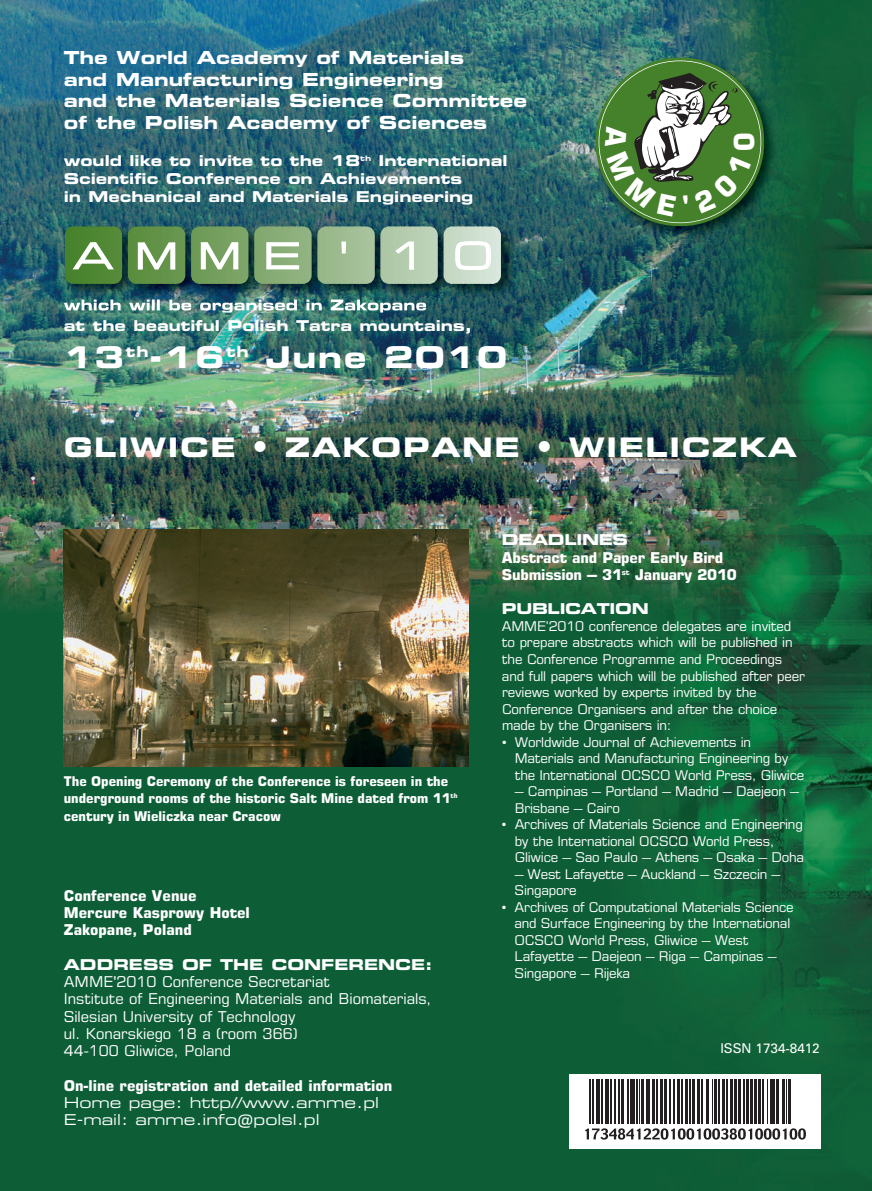
<style>
.page{position:relative;width:872px;height:1191px;background:#fff}
.page>*{position:absolute;margin:0;border:0;box-sizing:border-box;transform-origin:0 0}
.t1{font:40.5px "Eurostile TCE Regu Exte";color:#fff;scale:1.1 1}
.t2{font:30px "Eurostile LT Pro Bold Ex 2";letter-spacing:.05em;color:#fff}
.t3{font:27px "Eurostile LT Pro Bold Ex 2";letter-spacing:.06em;color:#fff}
.t4{font:18px/21.6px "Eurostile LT Pro Bold Ex 2";color:#fff}
.t5{font:15px/18px "Eurostile LT Pro Bold Ex 2";color:#fff}
.t6{font:15px/17.2px "Eurostile LT Pro";color:#fff}
.t7{font:700 15px/17.2px "Eurostile LT Pro";color:#fff}
.t8{font:15px/17.2px "Eurostile LT Pro Ex 2";color:#fff}
.t9{font:15px "Eurostile LT Pro Bold Ex 2";letter-spacing:-.02em;color:#fff}
.t10{font:13.5px/16.5px "Eurostile LT Pro";letter-spacing:-.015em;color:#fff}
.t11{font:700 13.5px/17.2px "Eurostile LT Pro";color:#fff}
.t12{font:13.5px "Zurich PL";color:#fff}
</style>
<div class="page">
<img style="left:0;top:0;width:872px;height:1191px">
<svg style="left:595px;top:57px;width:169px;height:169px;background:#578351"></svg>
<h3 class="t4" style="left:64px;top:48px;width:465px">The World Academy of Materials<br>and Manufacturing Engineering<br>and the Materials Science Committee of the Polish Academy of Sciences</h3>
<p class="t5" style="left:64px;top:153px;width:445px">would like to invite to the 18<sup>th</sup> International<br>Scientific Conference on Achievements<br>in Mechanical and Materials Engineering</p>
<h1 class="t1" style="left:340px;top:231px;width:141px">' 10</h1>
<p class="t5" style="left:64px;top:317px;width:410px">at the beautiful Polish Tatra mountains,</p>
<h2 class="t2" style="left:64px;top:346px;width:444px">13<sup>th</sup>-16<sup>th</sup> June 2010</h2>
<h3 class="t3" style="left:64px;top:437px;width:734px">GLIWICE • ZAKOPANE • WIELICZKA</h3>
<p class="t11" style="left:64px;top:774px;width:395px">The Opening Ceremony of the Conference is foreseen in the underground rooms of the historic Salt Mine dated from 11<sup>th </sup>century in Wieliczka near Cracow</p>
<p class="t7" style="left:64px;top:888px;width:188px">Conference Venue<br>Mercure Kasprowy Hotel<br>Zakopane, Poland</p>
<p class="t5" style="left:64px;top:956px;width:370px">ADDRESS OF THE CONFERENCE:</p>
<p class="t6" style="left:64px;top:974px;width:369px">AMME'2010 Conference Secretariat<br>Institute of Engineering Materials and Biomaterials, Silesian University of Technology<br>ul. Konarskiego 18 a (room 366)<br>44-100 Gliwice, Poland</p>
<p class="t7" style="left:64px;top:1078px;width:330px">On-line registration and detailed information</p>
<p class="t8" style="left:64px;top:1095px;width:317px">Home page: http//www.amme.pl<br>E-mail: amme.info@polsl.pl</p>
<p class="t9" style="left:502px;top:534px;width:128px">DEADLINES</p>
<p class="t7" style="left:502px;top:550px;width:236px">Abstract and Paper Early Bird<br>Submission – 31<sup>st</sup> January 2010</p>
<p class="t9" style="left:502px;top:603px;width:148px">PUBLICATION</p>
<p class="t10" style="left:502px;top:619px;width:305px">AMME’2010 conference delegates are invited to prepare abstracts which will be published in the Conference Programme and Proceedings and full papers which will be published after peer reviews worked by experts invited by the Conference Organisers and after the choice made by the Organisers in:</p>
<p class="t10" style="left:515px;top:734px;width:291px;text-indent:-13px">• Worldwide Journal of Achievements in<br>Materials and Manufacturing Engineering by the International OCSCO World Press, Gliwice</p>
<p class="t10" style="left:515px;top:784px;width:286px">– Campinas – Portland – Madrid – Daejeon –<br>Brisbane – Cairo</p>
<p class="t10" style="left:514px;top:817px;width:291px;text-indent:-13px">• Archives of Materials Science and Engineering by the International OCSCO World Press,<br>Gliwice – Sao Paulo – Athens – Osaka – Doha</p>
<p class="t10" style="left:514px;top:866px;width:267px">– West Lafayette – Auckland – Szczecin –<br>Singapore</p>
<p class="t10" style="left:514px;top:899px;width:281px;text-indent:-13px">• Archives of Computational Materials Science and Surface Engineering by the International OCSCO World Press, Gliwice – West Lafayette – Daejeon – Riga – Campinas – Singapore – Rijeka</p>
<p class="t12" style="left:720px;top:1043px;width:101px">ISSN 1734-8412</p>
</div>
